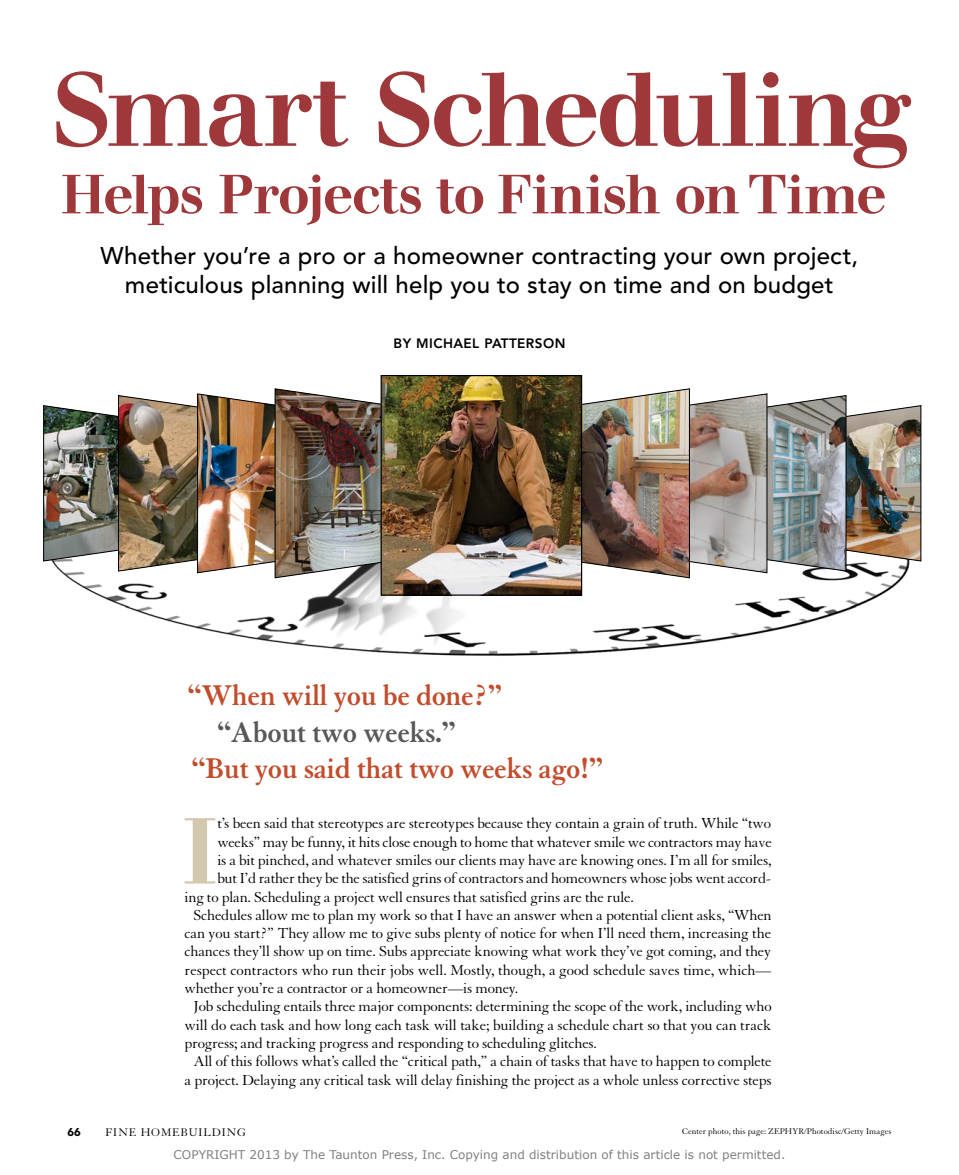
<style>
.page{position:relative;width:959px;height:1175px;background:#fff}
.page>*{position:absolute;margin:0;border:0;box-sizing:border-box;transform-origin:0 0}
.t1{font:500 109.5px "Walbaum EFOP";letter-spacing:-.04em;color:#9f383a}
.t2{font:500 98.1px "Walbaum EFOP";color:#d3c7ae}
.t3{font:500 57.75px "Walbaum EFOP";letter-spacing:-.03em;color:#9f383a}
.t4{font:700 31.05px "Granjon LT Std";letter-spacing:-.015em;color:#c24d2d}
.t5{font:700 31.05px "Granjon LT Std";letter-spacing:-.015em;color:#58585b}
.t6{font:500 24px/29.1px "Avenir LT Std";letter-spacing:.005em;color:#000;text-align:center}
.t7{font:15.75px "Granjon LT Std";letter-spacing:-.015em;color:#000}
.t8{font:800 13.5px "Avenir LT Std";letter-spacing:.03em;color:#000}
.t9{font:12px "Verdana";color:#808080}
.t10{font:12px "Granjon LT Std";letter-spacing:.07em;color:#000}
.t11{font:900 11.25px "Avenir LT Std";color:#000}
.t12{font:9px "Granjon LT Std";letter-spacing:.005em;color:#000}
</style>
<div class="page">
<img style="left:69px;top:375px;width:853px;height:281px">
<img style="left:43px;top:388px;width:337px;height:191px">
<img style="left:582px;top:388px;width:339px;height:191px">
<img style="left:382px;top:377px;width:198px;height:216px">
<div style="left:380px;top:375px;width:202px;height:220px;border:1px solid #000"></div>
<h1 class="t1" style="left:51px;top:50px;width:860px">Smart Scheduling</h1>
<h3 class="t3" style="left:60px;top:163px;width:827px">Helps Projects to Finish on Time</h3>
<h3 class="t6" style="left:101px;top:241px;width:759px">Whether you’re a pro or a homeowner contracting your own project, meticulous planning will help you to stay on time and on budget</h3>
<p class="t8" style="left:393px;top:335px;width:173px">BY MICHAEL PATTERSON</p>
<h3 class="t4" style="left:187px;top:678px;width:316px">“When will you be done?”</h3>
<h3 class="t5" style="left:217px;top:715px;width:240px">“About two weeks.”</h3>
<h3 class="t4" style="left:191px;top:751px;width:413px">“But you said that two weeks ago!”</h3>
<h2 class="t2" style="left:181px;top:798px;width:39px">I</h2>
<p class="t7" style="left:217px;top:815px;width:555px">t’s been said that stereotypes are stereotypes because they contain a grain of truth. While “two</p>
<p class="t7" style="left:217px;top:833px;width:556px">weeks” may be funny, it hits close enough to home that whatever smile we contractors may have</p>
<p class="t7" style="left:217px;top:851px;width:556px">is a bit pinched, and whatever smiles our clients may have are knowing ones. I’m all for smiles,</p>
<p class="t7" style="left:217px;top:870px;width:555px">but I’d rather they be the satisfied grins of contractors and homeowners whose jobs went accord-</p>
<p class="t7" style="left:185px;top:888px;width:451px">ing to plan. Scheduling a project well ensures that satisfied grins are the rule.</p>
<p class="t7" style="left:193px;top:906px;width:579px">Schedules allow me to plan my work so that I have an answer when a potential client asks, “When</p>
<p class="t7" style="left:185px;top:924px;width:588px">can you start?” They allow me to give subs plenty of notice for when I’ll need them, increasing the</p>
<p class="t7" style="left:185px;top:943px;width:588px">chances they’ll show up on time. Subs appreciate knowing what work they’ve got coming, and they</p>
<p class="t7" style="left:185px;top:961px;width:588px">respect contractors who run their jobs well. Mostly, though, a good schedule saves time, which—</p>
<p class="t7" style="left:185px;top:979px;width:335px">whether you’re a contractor or a homeowner—is money.</p>
<p class="t7" style="left:193px;top:998px;width:579px">Job scheduling entails three major components: determining the scope of the work, including who</p>
<p class="t7" style="left:185px;top:1016px;width:588px">will do each task and how long each task will take; building a schedule chart so that you can track</p>
<p class="t7" style="left:185px;top:1034px;width:414px">progress; and tracking progress and responding to scheduling glitches.</p>
<p class="t7" style="left:193px;top:1053px;width:579px">All of this follows what’s called the “critical path,” a chain of tasks that have to happen to complete</p>
<p class="t7" style="left:185px;top:1071px;width:588px">a project. Delaying any critical task will delay finishing the project as a whole unless corrective steps</p>
<p class="t11" style="left:68px;top:1125px;width:15px">66</p>
<p class="t10" style="left:105px;top:1126px;width:142px">FINE HOMEBUILDING</p>
<p class="t12" style="left:682px;top:1125px;width:211px">Center photo, this page: ZEPHYR/Photodisc/Getty Images</p>
<p class="t9" style="left:174px;top:1146px;width:613px">COPYRIGHT 2013 by The Taunton Press, Inc. Copying and distribution of this article is not permitted.</p>
</div>
